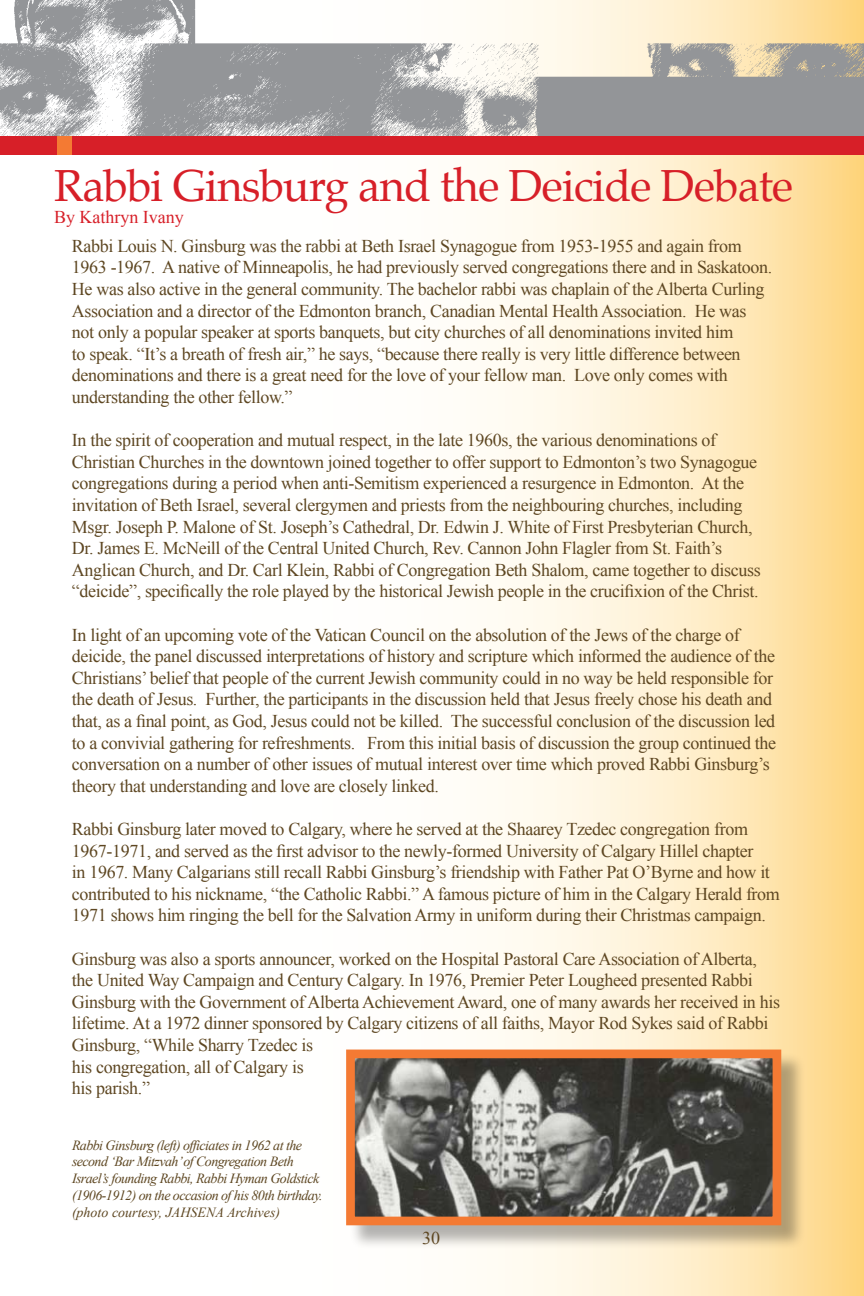
<style>
.page{position:relative;width:864px;height:1296px;background:#fff}
.page>*{position:absolute;margin:0;border:0;box-sizing:border-box;transform-origin:0 0}
.t1{font:44px "Palatino";letter-spacing:-.02em;color:#d71f28}
.t2{font:18px/21.6px "Times New Roman";letter-spacing:-.02em;color:#5e4722}
.t3{font:18px "Times New Roman";color:#d71f28}
.t4{font:italic 14px/16.8px "Times New Roman";letter-spacing:-.04em;color:#5e4722}
</style>
<div class="page">
<img style="left:0;top:0;width:864px;height:136px">
<div style="left:0;top:136px;width:864px;height:19px;background:#d71f28"></div>
<div style="left:58px;top:136px;width:14px;height:19px;background:#f47a33"></div>
<div style="left:349px;top:1053px;width:457px;height:198px;background:#000;opacity:.3"></div>
<img style="left:356px;top:1060px;width:415px;height:155px">
<div style="left:346px;top:1050px;width:435px;height:175px;border:9px solid #f47a33"></div>
<h1 class="t1" style="left:54px;top:150px;width:741px">Rabbi Ginsburg and the Deicide Debate</h1>
<p class="t3" style="left:54px;top:205px;width:131px">By Kathryn Ivany</p>
<p class="t2" style="left:72px;top:235px;width:702px">Rabbi Louis N. Ginsburg was the rabbi at Beth Israel Synagogue from 1953-1955 and again from 1963 -1967. A native of Minneapolis, he had previously served congregations there and in Saskatoon.<br>He was also active in the general community. The bachelor rabbi was chaplain of the Alberta Curling Association and a director of the Edmonton branch, Canadian Mental Health Association. He was not only a popular speaker at sports banquets, but city churches of all denominations invited him<br>to speak. “It’s a breath of fresh air,” he says, “because there really is very little difference between denominations and there is a great need for the love of your fellow man. Love only comes with understanding the other fellow.”</p>
<p class="t2" style="left:72px;top:429px;width:690px">In the spirit of cooperation and mutual respect, in the late 1960s, the various denominations of Christian Churches in the downtown joined together to offer support to Edmonton’s two Synagogue congregations during a period when anti-Semitism experienced a resurgence in Edmonton. At the invitation of Beth Israel, several clergymen and priests from the neighbouring churches, including Msgr. Joseph P. Malone of St. Joseph’s Cathedral, Dr. Edwin J. White of First Presbyterian Church, Dr. James E. McNeill of the Central United Church, Rev. Cannon John Flagler from St. Faith’s Anglican Church, and Dr. Carl Klein, Rabbi of Congregation Beth Shalom, came together to discuss “deicide”, specifically the role played by the historical Jewish people in the crucifixion of the Christ.</p>
<p class="t2" style="left:72px;top:624px;width:706px">In light of an upcoming vote of the Vatican Council on the absolution of the Jews of the charge of deicide, the panel discussed interpretations of history and scripture which informed the audience of the Christians’ belief that people of the current Jewish community could in no way be held responsible for the death of Jesus. Further, the participants in the discussion held that Jesus freely chose his death and that, as a final point, as God, Jesus could not be killed. The successful conclusion of the discussion led to a convivial gathering for refreshments. From this initial basis of discussion the group continued the conversation on a number of other issues of mutual interest over time which proved Rabbi Ginsburg’s theory that understanding and love are closely linked.</p>
<p class="t2" style="left:72px;top:818px;width:709px">Rabbi Ginsburg later moved to Calgary, where he served at the Shaarey Tzedec congregation from 1967-1971, and served as the first advisor to the newly-formed University of Calgary Hillel chapter<br>in 1967. Many Calgarians still recall Rabbi Ginsburg’s friendship with Father Pat O’Byrne and how it contributed to his nickname, “the Catholic Rabbi.” A famous picture of him in the Calgary Herald from 1971 shows him ringing the bell for the Salvation Army in uniform during their Christmas campaign.</p>
<p class="t2" style="left:72px;top:948px;width:710px">Ginsburg was also a sports announcer, worked on the Hospital Pastoral Care Association of Alberta, the United Way Campaign and Century Calgary. In 1976, Premier Peter Lougheed presented Rabbi Ginsburg with the Government of Alberta Achievement Award, one of many awards her received in his lifetime. At a 1972 dinner sponsored by Calgary citizens of all faiths, Mayor Rod Sykes said of Rabbi Ginsburg, “While Sharry Tzedec is<br>his congregation, all of Calgary is<br>his parish.”</p>
<p class="t4" style="left:72px;top:1136px;width:252px">Rabbi Ginsburg (left) officiates in 1962 at the second ‘Bar Mitzvah’of Congregation Beth Israel’s founding Rabbi, Rabbi Hyman Goldstick (1906-1912) on the occasion of his 80th birthday. (photo courtesy, JAHSENA Archives)</p>
<p class="t2" style="left:422px;top:1227px;width:19px">30</p>
</div>
